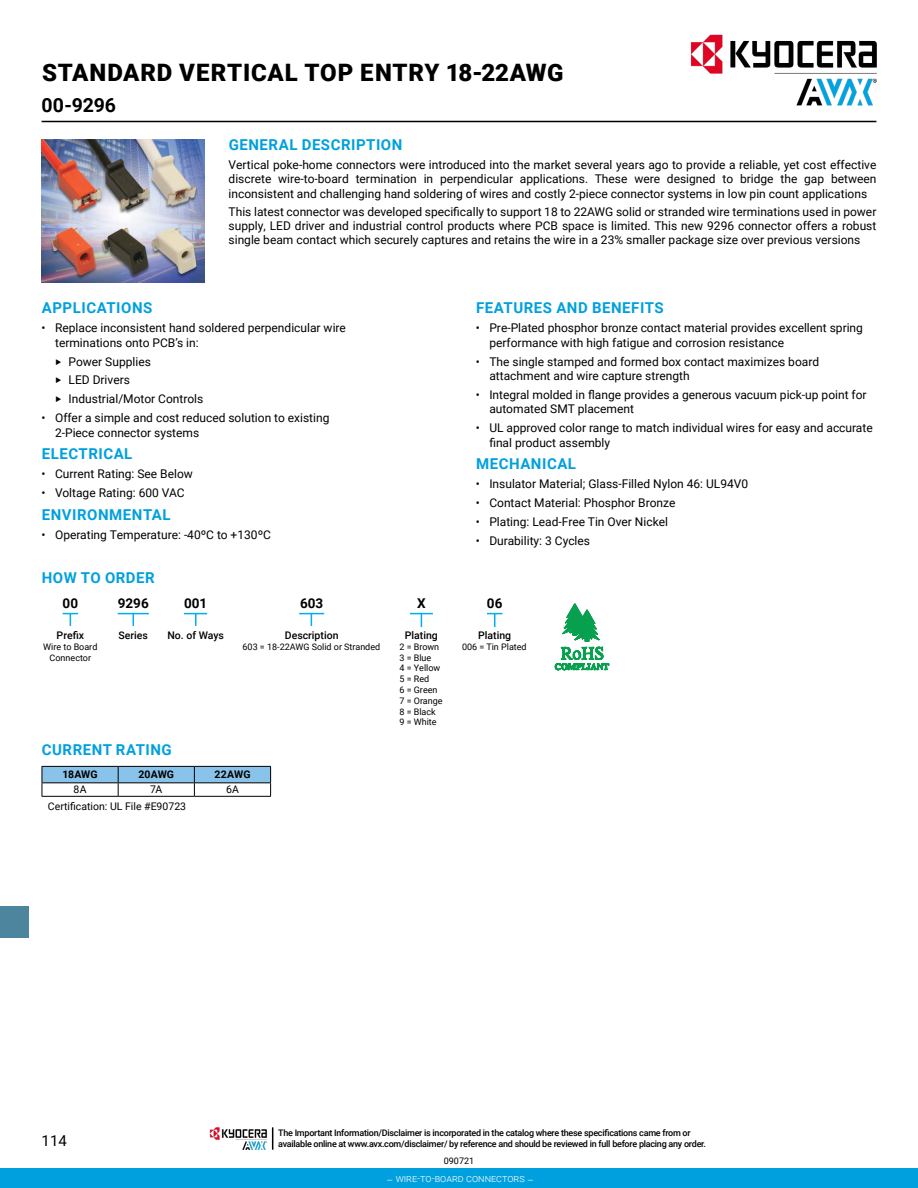
<style>
.page{position:relative;width:918px;height:1188px;background:#fff}
.page>*{position:absolute;margin:0;border:0;box-sizing:border-box;transform-origin:0 0}
.t1{font:900 24px "Roboto";letter-spacing:.03em;color:#000}
.t2{font:700 19.5px "Roboto";letter-spacing:-.005em;color:#000}
.t3{font:700 15px "Roboto";letter-spacing:.035em;color:#00a0df}
.t4{font:15px "Roboto";color:#000}
.t5{font:700 13.5px "Roboto";color:#000}
.t6{font:12px/14.4px "Roboto";color:#000}
.t7{font:500 10.5px "Roboto";color:#000}
.t8{font:10.5px "Roboto";color:#000}
.t9{font:300 10.5px "Roboto";color:#fff}
.t10{font:700 10.5px "Roboto";letter-spacing:.01em;color:#000}
.t11{font:500 9px/10.8px "Roboto";letter-spacing:-.03em;color:#000}
.t12{font:9px/10.8px "Roboto";color:#000;text-align:center}
</style>
<div class="page">
<hr style="left:42px;top:121px;width:834px;height:1px;background:#000">
<div style="left:0;top:907px;width:29px;height:31px;background:#4c859d"></div>
<svg style="left:42px;top:766px;width:229px;height:30px"></svg>
<hr style="left:42px;top:796px;width:76px;height:1px;background:#000">
<hr style="left:118px;top:796px;width:76px;height:1px;background:#000">
<hr style="left:194px;top:796px;width:77px;height:1px;background:#000">
<svg style="left:63px;top:613px;width:15px;height:13px"></svg>
<hr style="left:118px;top:613px;width:31px;height:1px;background:#00aeef">
<svg style="left:133px;top:614px;width:1px;height:12px"></svg>
<svg style="left:184px;top:613px;width:23px;height:13px"></svg>
<svg style="left:299px;top:613px;width:25px;height:13px"></svg>
<svg style="left:554px;top:603px;width:56px;height:68px"></svg>
<svg style="left:410px;top:613px;width:23px;height:14px"></svg>
<svg style="left:487px;top:613px;width:15px;height:14px"></svg>
<img style="left:42px;top:139px;width:163px;height:144px">
<img style="left:669px;top:34px;width:208px;height:87px">
<div style="left:0;top:1169px;width:918px;height:19px;background:#00a0df"></div>
<img style="left:210px;top:1127px;width:57px;height:23px">
<svg style="left:272px;top:1127px;width:1px;height:23px"></svg>
<h1 class="t1" style="left:42px;top:56px;width:523px">STANDARD VERTICAL TOP ENTRY 18-22AWG</h1>
<h2 class="t2" style="left:42px;top:92px;width:76px">00-9296</h2>
<p class="t3" style="left:229px;top:134px;width:175px">GENERAL DESCRIPTION</p>
<p class="t6" style="left:229px;top:157px;width:649px;text-align:justify">Vertical poke-home connectors were introduced into the market several years ago to provide a reliable, yet cost effective discrete wire-to-board termination in perpendicular applications. These were designed to bridge the gap between inconsistent and challenging hand soldering of wires and costly 2-piece connector systems in low pin count applications</p>
<p class="t6" style="left:229px;top:204px;width:649px;text-align:justify">This latest connector was developed specifically to support 18 to 22AWG solid or stranded wire terminations used in power supply, LED driver and industrial control products where PCB space is limited. This new 9296 connector offers a robust single beam contact which securely captures and retains the wire in a 23% smaller package size over previous versions</p>
<p class="t3" style="left:42px;top:297px;width:112px">APPLICATIONS</p>
<p class="t6" style="left:55px;top:320px;width:292px;text-indent:-14px">• Replace inconsistent hand soldered perpendicular wire terminations onto PCB’s in:</p>
<p class="t6" style="left:55px;top:351px;width:150px;line-height:18.9px">‣ Power Supplies<br>‣ LED Drivers<br>‣ Industrial/Motor Controls</p>
<p class="t6" style="left:55px;top:410px;width:276px;text-indent:-14px">• Offer a simple and cost reduced solution to existing<br>2-Piece connector systems</p>
<p class="t3" style="left:42px;top:443px;width:92px">ELECTRICAL</p>
<p class="t6" style="left:42px;top:466px;width:153px">• Current Rating: See Below</p>
<p class="t6" style="left:42px;top:485px;width:145px">• Voltage Rating: 600 VAC</p>
<p class="t3" style="left:42px;top:504px;width:130px">ENVIRONMENTAL</p>
<p class="t6" style="left:42px;top:527px;width:231px">• Operating Temperature: -40ºC to +130ºC</p>
<p class="t3" style="left:42px;top:567px;width:114px">HOW TO ORDER</p>
<p class="t5" style="left:63px;top:594px;width:17px">00</p>
<p class="t7" style="left:57px;top:628px;width:29px">Prefix</p>
<p class="t12" style="left:43px;top:641px;width:56px">Wire to Board<br>Connector</p>
<p class="t5" style="left:118px;top:594px;width:32px">9296</p>
<p class="t7" style="left:119px;top:628px;width:31px">Series</p>
<p class="t5" style="left:184px;top:594px;width:25px">001</p>
<p class="t5" style="left:300px;top:594px;width:25px">603</p>
<p class="t7" style="left:285px;top:628px;width:55px">Description</p>
<p class="t12" style="left:243px;top:641px;width:139px">603 = 18-22AWG Solid or Stranded</p>
<p class="t7" style="left:167px;top:628px;width:58px">No. of Ways</p>
<p class="t3" style="left:42px;top:740px;width:131px">CURRENT RATING</p>
<p class="t10" style="left:62px;top:767px;width:37px">18AWG</p>
<p class="t10" style="left:138px;top:767px;width:37px">20AWG</p>
<p class="t10" style="left:214px;top:767px;width:38px">22AWG</p>
<p class="t8" style="left:74px;top:782px;width:14px">8A</p>
<p class="t8" style="left:150px;top:782px;width:14px">7A</p>
<p class="t8" style="left:226px;top:782px;width:14px">6A</p>
<p class="t8" style="left:48px;top:799px;width:140px">Certification: UL File #E90723</p>
<p class="t5" style="left:417px;top:594px;width:10px">X</p>
<p class="t7" style="left:405px;top:628px;width:35px">Plating</p>
<p class="t12" style="left:399px;top:641px;width:45px;text-align:left">2 = Brown<br>3 = Blue<br>4 = Yellow<br>5 = Red<br>6 = Green<br>7 = Orange<br>8 = Black<br>9 = White</p>
<p class="t3" style="left:476px;top:297px;width:189px">FEATURES AND BENEFITS</p>
<p class="t6" style="left:489px;top:320px;width:375px;text-indent:-14px">• Pre-Plated phosphor bronze contact material provides excellent spring performance with high fatigue and corrosion resistance</p>
<p class="t6" style="left:489px;top:354px;width:331px;text-indent:-14px">• The single stamped and formed box contact maximizes board attachment and wire capture strength</p>
<p class="t6" style="left:489px;top:387px;width:379px;text-indent:-14px">• Integral molded in flange provides a generous vacuum pick-up point for automated SMT placement</p>
<p class="t6" style="left:489px;top:420px;width:385px;text-indent:-14px">• UL approved color range to match individual wires for easy and accurate final product assembly</p>
<p class="t3" style="left:476px;top:453px;width:101px">MECHANICAL</p>
<p class="t6" style="left:476px;top:476px;width:274px">• Insulator Material; Glass-Filled Nylon 46: UL94V0</p>
<p class="t6" style="left:476px;top:495px;width:201px">• Contact Material: Phosphor Bronze</p>
<p class="t6" style="left:476px;top:514px;width:194px">• Plating: Lead-Free Tin Over Nickel</p>
<p class="t6" style="left:476px;top:533px;width:116px">• Durability: 3 Cycles</p>
<p class="t5" style="left:487px;top:594px;width:17px">06</p>
<p class="t7" style="left:478px;top:628px;width:35px">Plating</p>
<p class="t12" style="left:462px;top:641px;width:66px">006 = Tin Plated</p>
<p class="t4" style="left:42px;top:1130px;width:27px">114</p>
<p class="t11" style="left:278px;top:1127px;width:429px">The Important Information/Disclaimer is incorporated in the catalog where these specifications came from or available online at www.avx.com/disclaimer/ by reference and should be reviewed in full before placing any order.</p>
<p class="t12" style="left:444px;top:1155px;width:32px">090721</p>
<p class="t9" style="left:386px;top:1171px;width:149px">– wire-to-board connectors –</p>
</div>
